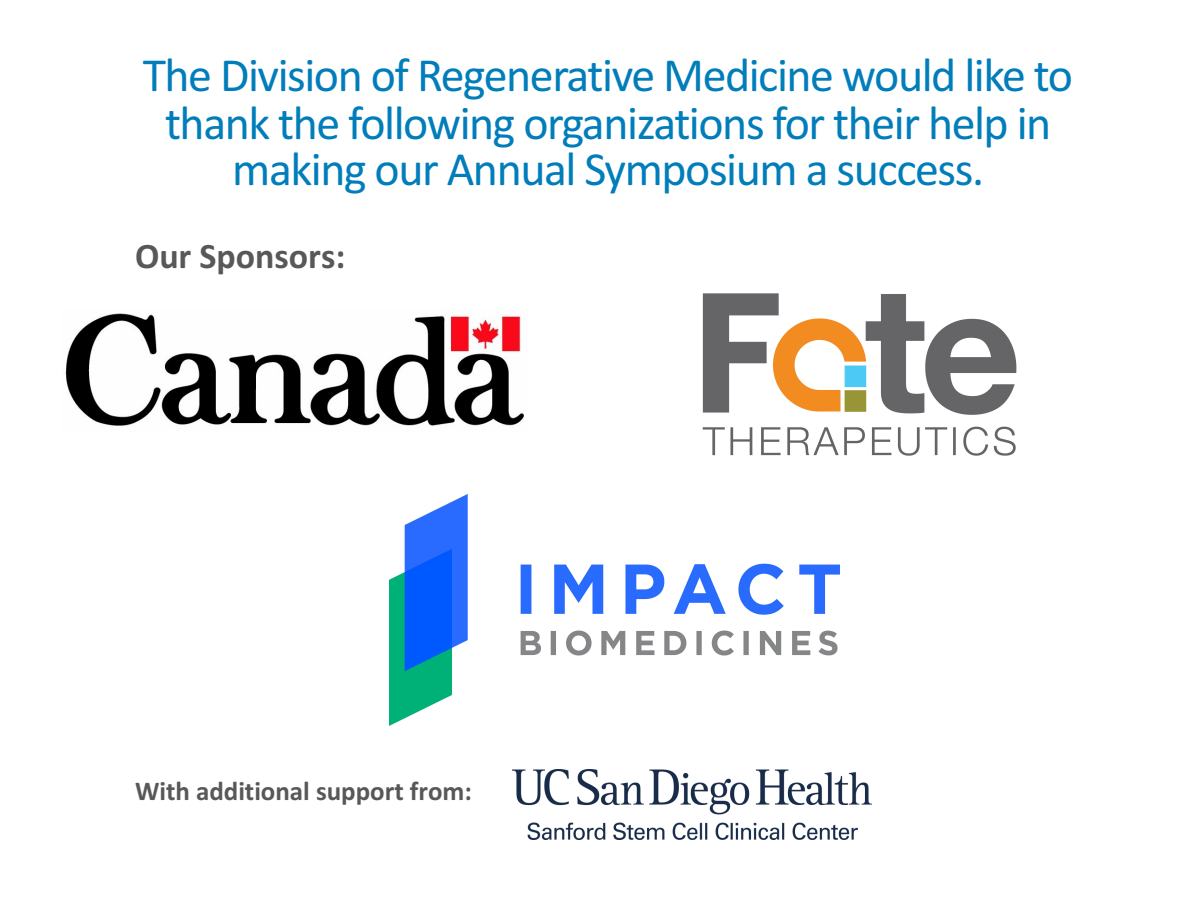
<style>
.page{position:relative;width:1188px;height:918px;background:#fff}
.page>*{position:absolute;margin:0;border:0;box-sizing:border-box;transform-origin:0 0}
.t1{font:47.85px/47px "Calibri";letter-spacing:-.03em;color:#007dba;text-align:center}
.t2{font:700 36px "Calibri";color:#585858}
.t3{font:700 27px "Calibri";color:#585858}
</style>
<div class="page">
<img style="left:65px;top:313px;width:459px;height:113px">
<img style="left:389px;top:495px;width:450px;height:230px">
<img style="left:512px;top:769px;width:360px;height:70px">
<img style="left:702px;top:293px;width:315px;height:163px">
<p class="t1" style="left:143px;top:52px;width:932px">The Division of Regenerative Medicine would like to thank the following organizations for their help in making our Annual Symposium a success.</p>
<p class="t2" style="left:135px;top:234px;width:212px">Our Sponsors:</p>
<p class="t3" style="left:135px;top:774px;width:338px">With additional support from:</p>
</div>
